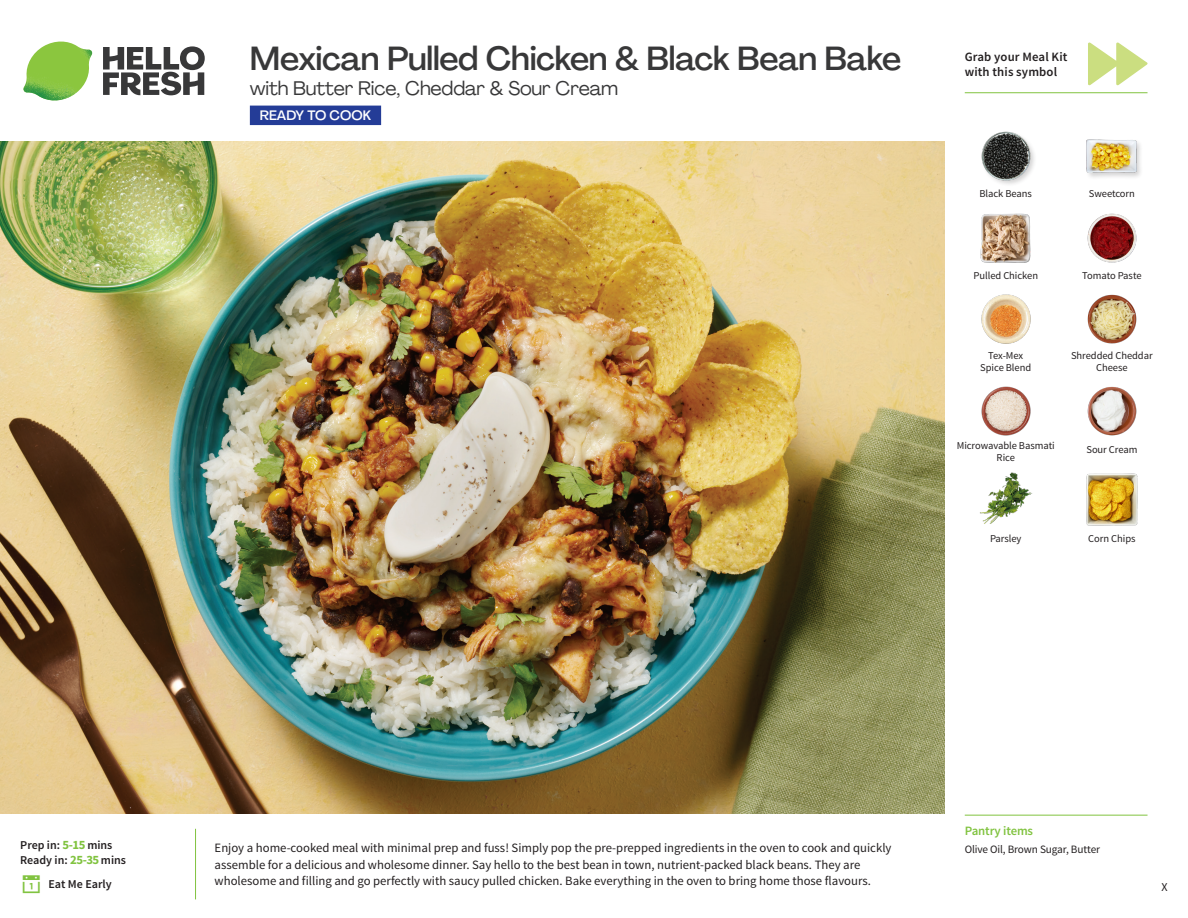
<style>
.page{position:relative;width:1188px;height:918px;background:#fff}
.page>*{position:absolute;margin:0;border:0;box-sizing:border-box;transform-origin:0 0}
._15_Titel_UK{font:500 33px "Agrandir";letter-spacing:-.01em;color:#383839}
._15_Titel_UK-2{font:19.5px "Agrandir";letter-spacing:-.01em;color:#383839}
.t1{font:500 13.5px "Agrandir";color:#fff}
.Step_6_Text_AU{font:12.75px/16.5px "Source Sans Pro";color:#231f20}
.t2{font:600 12.75px/15px "Source Sans Pro";letter-spacing:.01em;color:#231f20}
._04_Headers_Front{font:600 12.75px "Source Sans Pro";letter-spacing:-.01em;color:#81c340}
._04_Intro{font:600 12px "Source Sans Pro";color:#231f20}
.t3{font:12px "Source Sans Pro";color:#231f20}
._05_Pantry{font:11.25px "Source Sans Pro";letter-spacing:-.01em;color:#231f20}
._18_FRONT_ingredient{font:10.5px/12px "Source Sans Pro";letter-spacing:-.005em;color:#231f20;text-align:center}
.s1{font-weight:700;font-size:12.75px;color:#81c340}
</style>
<div class="page">
<svg style="left:103px;top:46px;width:102px;height:49px"></svg>
<img style="left:23px;top:42px;width:69px;height:59px">
<img style="left:0;top:142px;width:945px;height:672px">
<div style="left:250px;top:106px;width:131px;height:19px;background:#243c97"></div>
<img style="left:1087px;top:294px;width:50px;height:50px">
<img style="left:1087px;top:386px;width:50px;height:50px">
<img style="left:981px;top:386px;width:50px;height:50px">
<img style="left:980px;top:472px;width:53px;height:52px">
<img style="left:981px;top:294px;width:50px;height:50px">
<img style="left:981px;top:213px;width:50px;height:50px">
<img style="left:1087px;top:213px;width:50px;height:50px">
<div style="left:1085px;top:138px;width:59px;height:42px;background:#fafafa"></div>
<img style="left:1086px;top:139px;width:54px;height:38px">
<img style="left:981px;top:131px;width:53px;height:53px">
<img style="left:1086px;top:473px;width:52px;height:52px">
<hr style="left:965px;top:815px;width:183px;height:1px;background:#81c340">
<hr style="left:965px;top:92px;width:183px;height:1px;background:#81c340">
<svg style="left:1088px;top:42px;width:60px;height:43px"></svg>
<p class="_15_Titel_UK" style="left:250px;top:38px;width:653px">Mexican Pulled Chicken &amp; Black Bean Bake</p>
<p class="_15_Titel_UK-2" style="left:250px;top:76px;width:370px">with Butter Rice, Cheddar &amp; Sour Cream</p>
<p class="t1" style="left:260px;top:107px;width:113px">READY TO COOK</p>
<p class="t2" style="left:965px;top:50px;width:104px">Grab your Meal Kit with this symbol</p>
<p class="_18_FRONT_ingredient" style="left:980px;top:188px;width:54px">Black Beans</p>
<p class="_18_FRONT_ingredient" style="left:1089px;top:188px;width:48px">Sweetcorn</p>
<p class="_18_FRONT_ingredient" style="left:973px;top:270px;width:66px">Pulled Chicken</p>
<p class="_18_FRONT_ingredient" style="left:1082px;top:270px;width:61px">Tomato Paste</p>
<p class="_18_FRONT_ingredient" style="left:980px;top:350px;width:52px">Tex-Mex<br>Spice Blend</p>
<p class="_18_FRONT_ingredient" style="left:1071px;top:350px;width:83px">Shredded Cheddar<br>Cheese</p>
<p class="_18_FRONT_ingredient" style="left:957px;top:440px;width:100px">Microwavable Basmati<br>Rice</p>
<p class="_18_FRONT_ingredient" style="left:1086px;top:444px;width:52px">Sour Cream</p>
<p class="_18_FRONT_ingredient" style="left:990px;top:533px;width:33px">Parsley</p>
<p class="_18_FRONT_ingredient" style="left:1088px;top:533px;width:49px">Corn Chips</p>
<p class="_04_Intro" style="left:20px;top:837px;width:94px">Prep in: <span class="s1">5-15</span> mins</p>
<p class="_04_Intro" style="left:20px;top:852px;width:107px">Ready in: <span class="s1">25-35</span> mins</p>
<p class="Step_6_Text_AU" style="left:215px;top:840px;width:678px">Enjoy a home-cooked meal with minimal prep and fuss! Simply pop the pre-prepped ingredients in the oven to cook and quickly assemble for a delicious and wholesome dinner. Say hello to the best bean in town, nutrient-packed black beans. They are</p>
<p class="_04_Intro" style="left:48px;top:876px;width:65px">Eat Me Early</p>
<p class="Step_6_Text_AU" style="left:215px;top:873px;width:658px">wholesome and filling and go perfectly with saucy pulled chicken. Bake everything in the oven to bring home those flavours.</p>
<p class="_04_Headers_Front" style="left:965px;top:822px;width:70px">Pantry items</p>
<p class="_05_Pantry" style="left:965px;top:842px;width:137px">Olive Oil, Brown Sugar, Butter</p>
<p class="t3" style="left:1162px;top:879px;width:8px">X</p>
</div>
